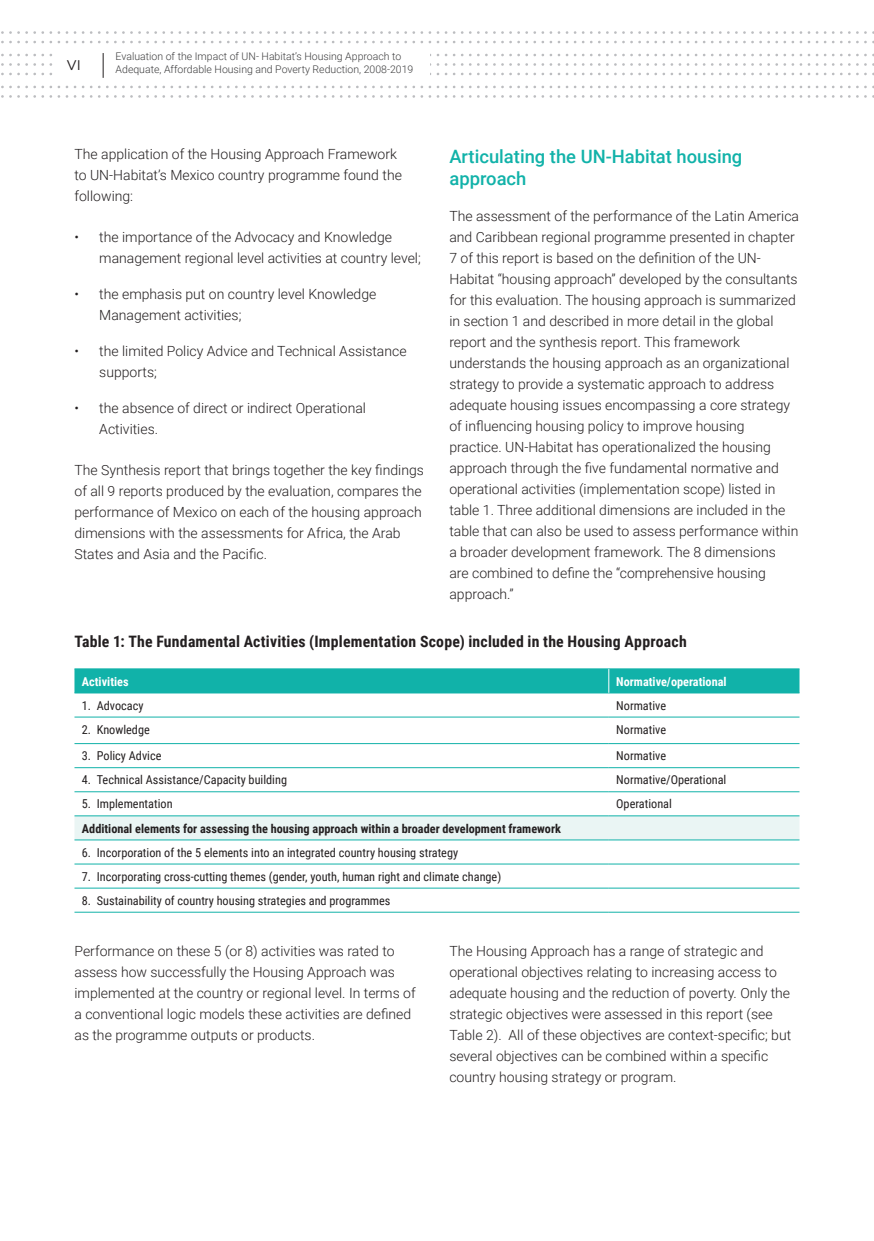
<style>
.page{position:relative;width:874px;height:1241px;background:#fff}
.page>*{position:absolute;margin:0;border:0;box-sizing:border-box;transform-origin:0 0}
.Head_03{font:500 18.38px/22.1px "Roboto";color:#11b2a9}
.Table__H1{font:700 15.75px "Roboto Condensed";letter-spacing:.015em;color:#231f20}
.Body_text_01{font:300 14px/21px "Roboto";color:#231f20}
.t1{font:14px "Gotham";color:#231f20}
.Table_text{font:12.25px "Roboto Condensed";color:#231f20}
.Table_text-2{font:700 12.25px "Roboto Condensed";color:#231f20}
.Table_text-3{font:700 12.25px "Roboto Condensed";color:#fff}
.t2{font:300 10.5px/12.6px "Roboto";color:#3e3e3f}
</style>
<div class="page">
<svg style="left:1px;top:31px;width:873px;height:3px"></svg>
<svg style="left:1px;top:41px;width:873px;height:2px"></svg>
<svg style="left:1px;top:86px;width:873px;height:2px"></svg>
<svg style="left:1px;top:95px;width:873px;height:3px"></svg>
<svg style="left:1px;top:53px;width:873px;height:25px"></svg>
<div style="left:74px;top:816px;width:725px;height:23px;background:#eaf5f4"></div>
<hr style="left:74px;top:716px;width:534px;height:1px;background:#11b2a9">
<hr style="left:608px;top:716px;width:191px;height:1px;background:#11b2a9">
<hr style="left:74px;top:743px;width:534px;height:1px;background:#11b2a9">
<hr style="left:608px;top:743px;width:191px;height:1px;background:#11b2a9">
<hr style="left:74px;top:767px;width:534px;height:1px;background:#11b2a9">
<hr style="left:608px;top:767px;width:191px;height:1px;background:#11b2a9">
<hr style="left:74px;top:791px;width:534px;height:1px;background:#11b2a9">
<hr style="left:608px;top:791px;width:191px;height:1px;background:#11b2a9">
<hr style="left:74px;top:815px;width:534px;height:1px;background:#11b2a9">
<hr style="left:608px;top:815px;width:191px;height:1px;background:#11b2a9">
<hr style="left:74px;top:839px;width:534px;height:1px;background:#11b2a9">
<hr style="left:608px;top:839px;width:191px;height:1px;background:#11b2a9">
<hr style="left:74px;top:863px;width:534px;height:1px;background:#11b2a9">
<hr style="left:608px;top:863px;width:191px;height:1px;background:#11b2a9">
<hr style="left:74px;top:887px;width:534px;height:1px;background:#11b2a9">
<hr style="left:608px;top:887px;width:191px;height:1px;background:#11b2a9">
<hr style="left:74px;top:911px;width:534px;height:1px;background:#11b2a9">
<hr style="left:608px;top:911px;width:191px;height:1px;background:#11b2a9">
<div style="left:74px;top:668px;width:725px;height:25px;background:#11b2a9"></div>
<p class="t1" style="left:66px;top:56px;width:16px">VI</p>
<p class="t2" style="left:115px;top:50px;width:299px">Evaluation of the Impact of UN- Habitat’s Housing Approach to<br>Adequate, Affordable Housing and Poverty Reduction, 2008-2019</p>
<p class="Body_text_01" style="left:74px;top:143px;width:329px">The application of the Housing Approach Framework to UN-Habitat’s Mexico country programme found the following:</p>
<p class="Body_text_01" style="left:99px;top:226px;width:323px;text-indent:-25px">• the importance of the Advocacy and Knowledge management regional level activities at country level;</p>
<p class="Body_text_01" style="left:99px;top:283px;width:278px;text-indent:-25px">• the emphasis put on country level Knowledge<br>Management activities;</p>
<p class="Body_text_01" style="left:99px;top:340px;width:308px;text-indent:-25px">• the limited Policy Advice and Technical Assistance supports;</p>
<p class="Body_text_01" style="left:99px;top:397px;width:268px;text-indent:-25px">• the absence of direct or indirect Operational<br>Activities.</p>
<p class="Body_text_01" style="left:74px;top:459px;width:351px">The Synthesis report that brings together the key findings of all 9 reports produced by the evaluation, compares the performance of Mexico on each of the housing approach dimensions with the assessments for Africa, the Arab States and Asia and the Pacific.</p>
<p class="Head_03" style="left:449px;top:144px;width:294px">Articulating the UN-Habitat housing approach</p>
<p class="Body_text_01" style="left:449px;top:205px;width:351px">The assessment of the performance of the Latin America and Caribbean regional programme presented in chapter 7 of this report is based on the definition of the UN-Habitat “housing approach” developed by the consultants for this evaluation. The housing approach is summarized in section 1 and described in more detail in the global report and the synthesis report. This framework understands the housing approach as an organizational strategy to provide a systematic approach to address adequate housing issues encompassing a core strategy of influencing housing policy to improve housing practice. UN-Habitat has operationalized the housing approach through the five fundamental normative and operational activities (implementation scope) listed in table 1. Three additional dimensions are included in the table that can also be used to assess performance within a broader development framework. The 8 dimensions<br>are combined to define the “comprehensive housing approach.”</p>
<p class="Table__H1" style="left:74px;top:630px;width:613px">Table 1: The Fundamental Activities (Implementation Scope) included in the Housing Approach</p>
<p class="Table_text-3" style="left:82px;top:672px;width:48px">Activities</p>
<p class="Table_text-3" style="left:616px;top:672px;width:112px">Normative/operational</p>
<p class="Table_text" style="left:82px;top:696px;width:63px">1. Advocacy</p>
<p class="Table_text" style="left:616px;top:696px;width:51px">Normative</p>
<p class="Table_text" style="left:82px;top:720px;width:69px">2. Knowledge</p>
<p class="Table_text" style="left:616px;top:720px;width:51px">Normative</p>
<p class="Table_text" style="left:82px;top:747px;width:81px">3. Policy Advice</p>
<p class="Table_text" style="left:616px;top:747px;width:51px">Normative</p>
<p class="Table_text" style="left:82px;top:771px;width:206px">4. Technical Assistance/Capacity building</p>
<p class="Table_text" style="left:616px;top:771px;width:112px">Normative/Operational</p>
<p class="Table_text" style="left:82px;top:795px;width:92px">5. Implementation</p>
<p class="Table_text" style="left:616px;top:795px;width:57px">Operational</p>
<p class="Table_text-2" style="left:82px;top:819px;width:480px">Additional elements for assessing the housing approach within a broader development framework</p>
<p class="Table_text" style="left:82px;top:843px;width:377px">6. Incorporation of the 5 elements into an integrated country housing strategy</p>
<p class="Table_text" style="left:82px;top:867px;width:420px">7. Incorporating cross-cutting themes (gender, youth, human right and climate change)</p>
<p class="Table_text" style="left:82px;top:891px;width:310px">8. Sustainability of country housing strategies and programmes</p>
<p class="Body_text_01" style="left:74px;top:940px;width:342px">Performance on these 5 (or 8) activities was rated to assess how successfully the Housing Approach was implemented at the country or regional level. In terms of a conventional logic models these activities are defined as the programme outputs or products.</p>
<p class="Body_text_01" style="left:449px;top:940px;width:343px">The Housing Approach has a range of strategic and operational objectives relating to increasing access to adequate housing and the reduction of poverty. Only the strategic objectives were assessed in this report (see Table 2). All of these objectives are context-specific; but several objectives can be combined within a specific country housing strategy or program.</p>
</div>
